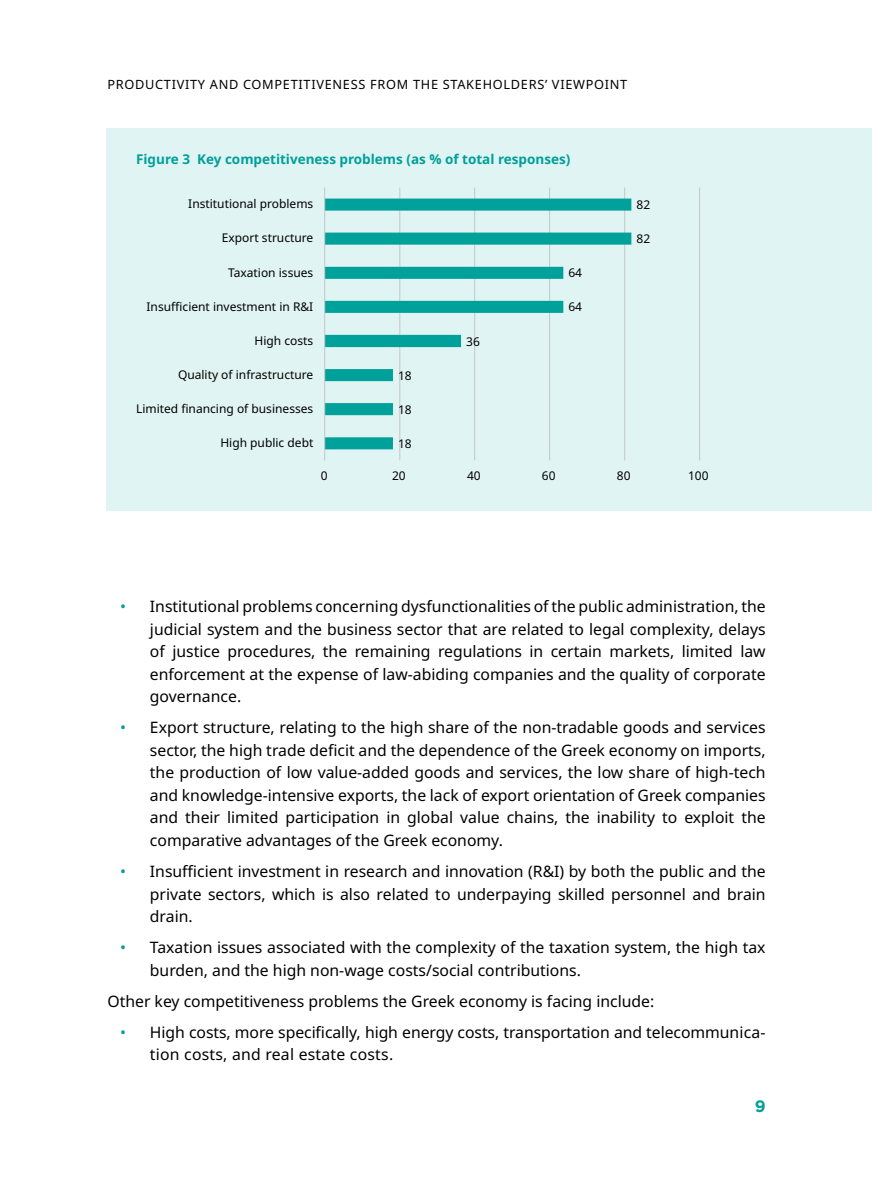
<style>
.page{position:relative;width:872px;height:1191px;background:#fff}
.page>*{position:absolute;margin:0;border:0;box-sizing:border-box;transform-origin:0 0}
.t1{font:700 16.5px "Gotham Greek";color:#00a09b}
.t2{font:15.75px/22.5px "Noto Sans";color:#000;text-align:justify}
.t3{font:700 13.5px "Noto Sans";color:#00a09b}
.t4{font:12.75px "Noto Sans";letter-spacing:.055em;color:#000}
.t5{font:12px "Noto Sans";color:#000}
.s1{color:#00a09b}
</style>
<div class="page">
<div style="left:106px;top:128px;width:766px;height:382px;background:#e0f4f3"></div>
<hr style="left:699px;top:188px;width:1px;height:272px;background:#c6c6c6">
<hr style="left:624px;top:188px;width:1px;height:272px;background:#c6c6c6">
<hr style="left:549px;top:188px;width:1px;height:272px;background:#c6c6c6">
<hr style="left:474px;top:188px;width:1px;height:272px;background:#c6c6c6">
<hr style="left:399px;top:188px;width:1px;height:272px;background:#c6c6c6">
<svg style="left:325px;top:198px;width:306px;height:251px"></svg>
<hr style="left:324px;top:188px;width:1px;height:272px;background:#c6c6c6">
<p class="t4" style="left:107px;top:77px;width:521px">PRODUCTIVITY AND COMPETITIVENESS FROM THE STAKEHOLDERS’ VIEWPOINT</p>
<p class="t3" style="left:136px;top:151px;width:436px">Figure 3 Key competitiveness problems (as % of total responses)</p>
<p class="t5" style="left:188px;top:196px;width:127px">Institutional problems</p>
<p class="t5" style="left:222px;top:230px;width:93px">Export structure</p>
<p class="t5" style="left:228px;top:264px;width:87px">Taxation issues</p>
<p class="t5" style="left:568px;top:265px;width:15px">64</p>
<p class="t5" style="left:147px;top:299px;width:168px">Insufficient investment in R&amp;I</p>
<p class="t5" style="left:568px;top:299px;width:15px">64</p>
<p class="t5" style="left:255px;top:333px;width:60px">High costs</p>
<p class="t5" style="left:466px;top:333px;width:15px">36</p>
<p class="t5" style="left:178px;top:367px;width:137px">Quality of infrastructure</p>
<p class="t5" style="left:398px;top:367px;width:15px">18</p>
<p class="t5" style="left:136px;top:401px;width:179px">Limited financing of businesses</p>
<p class="t5" style="left:398px;top:402px;width:15px">18</p>
<p class="t5" style="left:220px;top:435px;width:95px">High public debt</p>
<p class="t5" style="left:398px;top:436px;width:15px">18</p>
<p class="t5" style="left:636px;top:197px;width:15px">82</p>
<p class="t5" style="left:636px;top:231px;width:15px">82</p>
<p class="t5" style="left:321px;top:468px;width:8px">0</p>
<p class="t5" style="left:392px;top:468px;width:15px">20</p>
<p class="t5" style="left:467px;top:468px;width:15px">40</p>
<p class="t5" style="left:542px;top:468px;width:15px">60</p>
<p class="t5" style="left:617px;top:468px;width:15px">80</p>
<p class="t5" style="left:688px;top:468px;width:22px">100</p>
<p class="t2" style="left:150px;top:595px;width:617px;text-indent:-30px"><span class="s1">•</span> Institutional problems concerning dysfunctionalities of the public administration, the judicial system and the business sector that are related to legal complexity, delays of justice procedures, the remaining regulations in certain markets, limited law enforcement at the expense of law-abiding companies and the quality of corporate governance.</p>
<p class="t2" style="left:150px;top:716px;width:617px;text-indent:-30px"><span class="s1">•</span> Export structure, relating to the high share of the non-tradable goods and services sector, the high trade deficit and the dependence of the Greek economy on imports, the production of low value-added goods and services, the low share of high-tech and knowledge-intensive exports, the lack of export orientation of Greek companies and their limited participation in global value chains, the inability to exploit the comparative advantages of the Greek economy.</p>
<p class="t2" style="left:150px;top:860px;width:617px;text-indent:-30px"><span class="s1">•</span> Insufficient investment in research and innovation (R&amp;I) by both the public and the private sectors, which is also related to underpaying skilled personnel and brain drain.</p>
<p class="t2" style="left:150px;top:936px;width:617px;text-indent:-30px"><span class="s1">•</span> Taxation issues associated with the complexity of the taxation system, the high tax burden, and the high non-wage costs/social contributions.</p>
<p class="t2" style="left:107px;top:990px;width:548px">Other key competitiveness problems the Greek economy is facing include:</p>
<p class="t2" style="left:150px;top:1021px;width:617px;text-indent:-30px"><span class="s1">•</span> High costs, more specifically, high energy costs, transportation and telecommunica&shy;tion costs, and real estate costs.</p>
<p class="t1" style="left:754px;top:1096px;width:12px">9</p>
</div>
